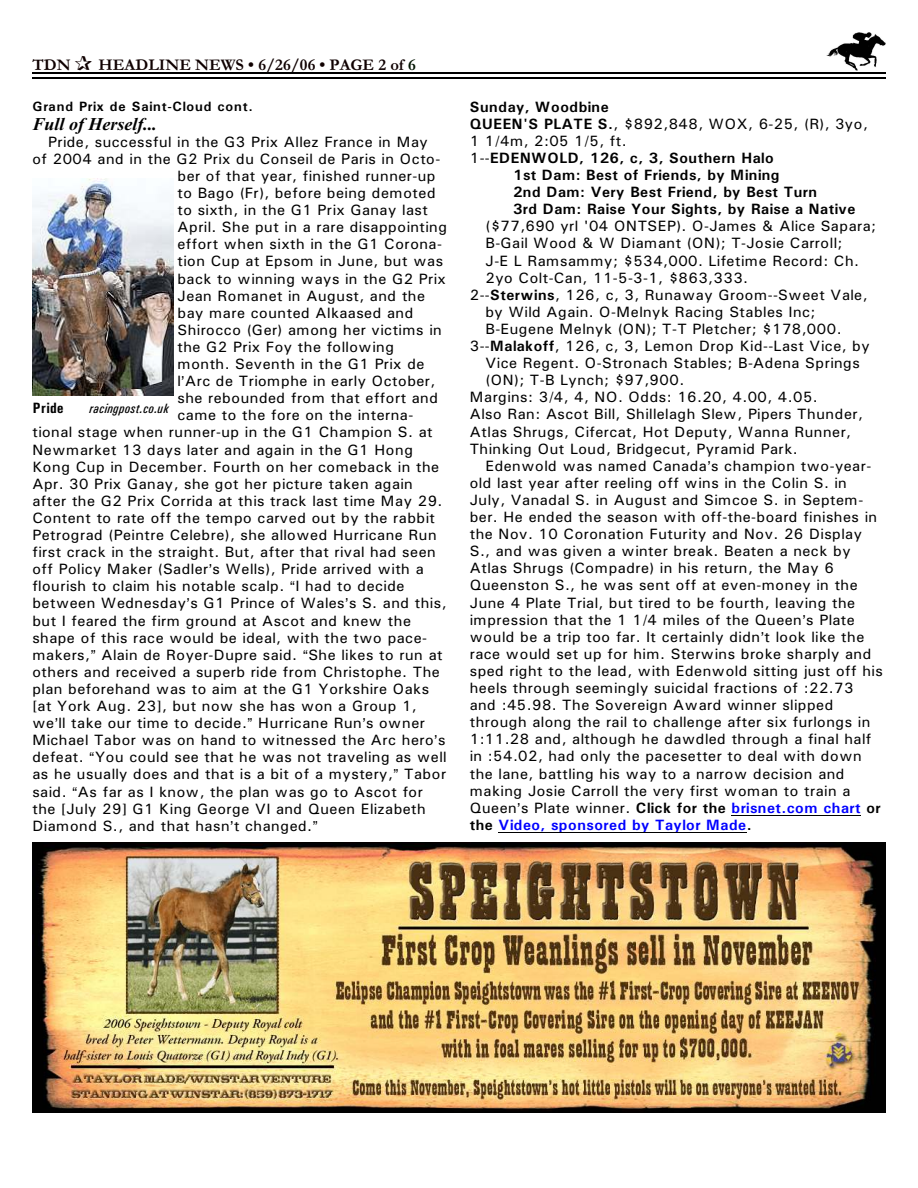
<style>
.page{position:relative;width:918px;height:1188px;background:#fff}
.page>*{position:absolute;margin:0;border:0;box-sizing:border-box;transform-origin:0 0}
.t1{font:italic 700 18px "Times New Roman";color:#000}
.t2{font:700 16.5px "Garamond";letter-spacing:.005em;color:#0f0000}
.t3{font:15px "Univers";letter-spacing:.03em;color:#000}
.t4{font:700 15px "Univers";letter-spacing:.035em;color:#000}
.t5{font:700 15px "Univers";letter-spacing:.04em;color:#00f}
.t6{font:700 15px "Univers Condensed";letter-spacing:.025em;color:#000}
.t7{font:700 13.5px "Univers";letter-spacing:.065em;color:#000}
.t8{font:italic 13.5px "Univers Condensed";letter-spacing:.02em;color:#000}
.s1{color:#001400}
.s2{font-weight:700}
.s3{font-weight:400}
.s4{font-weight:700;color:#00f}
.s5{color:#000}
</style>
<div class="page">
<img style="left:826px;top:32px;width:60px;height:38px">
<hr style="left:32px;top:72px;width:853px;height:1px;background:#000">
<hr style="left:32px;top:77px;width:853px;height:2px;background:#000">
<hr style="left:732px;top:815px;width:129px;height:1px;background:#000">
<hr style="left:499px;top:832px;width:248px;height:1px;background:#000">
<img style="left:32px;top:842px;width:854px;height:270px">
<img style="left:33px;top:179px;width:140px;height:217px">
<p class="t2" style="left:32px;top:59px;width:40px">TDN</p>
<p class="t2" style="left:98px;top:59px;width:319px">HEADLINE NEWS • 6/26/06 • PAGE 2 of <span class="s1">6</span></p>
<p class="t7" style="left:32px;top:102px;width:222px">Grand Prix de Saint-Cloud cont.</p>
<p class="t1" style="left:32px;top:118px;width:126px">Full of Herself...</p>
<p class="t3" style="left:48px;top:136px;width:381px">Pride, successful in the G3 Prix Allez France in May</p>
<p class="t3" style="left:32px;top:153px;width:410px">of 2004 and in the G2 Prix du Conseil de Paris in Octo-</p>
<p class="t3" style="left:177px;top:171px;width:260px">ber of that year, finished runner-up</p>
<p class="t3" style="left:177px;top:188px;width:260px">to Bago (Fr), before being demoted</p>
<p class="t3" style="left:177px;top:205px;width:252px">to sixth, in the G1 Prix Ganay last</p>
<p class="t3" style="left:177px;top:222px;width:271px">April. She put in a rare disappointing</p>
<p class="t3" style="left:177px;top:239px;width:266px">effort when sixth in the G1 Corona-</p>
<p class="t3" style="left:177px;top:256px;width:267px">tion Cup at Epsom in June, but was</p>
<p class="t3" style="left:177px;top:273px;width:270px">back to winning ways in the G2 Prix</p>
<p class="t3" style="left:177px;top:290px;width:249px">Jean Romanet in August, and the</p>
<p class="t3" style="left:177px;top:307px;width:237px">bay mare counted Alkaased and</p>
<p class="t3" style="left:177px;top:324px;width:266px">Shirocco (Ger) among her victims in</p>
<p class="t3" style="left:177px;top:342px;width:218px">the G2 Prix Foy the following</p>
<p class="t3" style="left:177px;top:359px;width:249px">month. Seventh in the G1 Prix de</p>
<p class="t3" style="left:177px;top:376px;width:260px">l Arc de Triomphe in early October,</p>
<p class="t3" style="left:177px;top:393px;width:262px">she rebounded from that effort and</p>
<p class="t3" style="left:177px;top:410px;width:237px">came to the fore on the interna-</p>
<p class="t3" style="left:32px;top:427px;width:402px">tional stage when runner-up in the G1 Champion S. at</p>
<p class="t3" style="left:32px;top:444px;width:382px">Newmarket 13 days later and again in the G1 Hong</p>
<p class="t3" style="left:32px;top:461px;width:408px">Kong Cup in December. Fourth on her comeback in the</p>
<p class="t3" style="left:32px;top:478px;width:382px">Apr. 30 Prix Ganay, she got her picture taken again</p>
<p class="t3" style="left:32px;top:495px;width:412px">after the G2 Prix Corrida at this track last time May 29.</p>
<p class="t3" style="left:32px;top:513px;width:404px">Content to rate off the tempo carved out by the rabbit</p>
<p class="t3" style="left:32px;top:530px;width:406px">Petrograd (Peintre Celebre), she allowed Hurricane Run</p>
<p class="t3" style="left:32px;top:547px;width:405px">first crack in the straight. But, after that rival had seen</p>
<p class="t3" style="left:32px;top:564px;width:393px">off Policy Maker (Sadler s Wells), Pride arrived with a</p>
<p class="t3" style="left:32px;top:581px;width:374px">flourish to claim his notable scalp. I had to decide</p>
<p class="t3" style="left:32px;top:598px;width:416px">between Wednesday s G1 Prince of Wales s S. and this,</p>
<p class="t3" style="left:32px;top:615px;width:380px">but I feared the firm ground at Ascot and knew the</p>
<p class="t3" style="left:32px;top:632px;width:396px">shape of this race would be ideal, with the two pace-</p>
<p class="t3" style="left:32px;top:649px;width:412px">makers, Alain de Royer-Dupre said. She likes to run at</p>
<p class="t3" style="left:32px;top:666px;width:409px">others and received a superb ride from Christophe. The</p>
<p class="t3" style="left:32px;top:684px;width:398px">plan beforehand was to aim at the G1 Yorkshire Oaks</p>
<p class="t3" style="left:32px;top:701px;width:386px">[at York Aug. 23], but now she has won a Group 1,</p>
<p class="t3" style="left:32px;top:718px;width:394px">we ll take our time to decide. Hurricane Run s owner</p>
<p class="t3" style="left:32px;top:735px;width:415px">Michael Tabor was on hand to witnessed the Arc hero s</p>
<p class="t3" style="left:32px;top:752px;width:416px">defeat. You could see that he was not traveling as well</p>
<p class="t3" style="left:32px;top:769px;width:415px">as he usually does and that is a bit of a mystery, Tabor</p>
<p class="t3" style="left:32px;top:786px;width:392px">said. As far as I know, the plan was go to Ascot for</p>
<p class="t3" style="left:32px;top:803px;width:395px">the [July 29] G1 King George VI and Queen Elizabeth</p>
<p class="t3" style="left:32px;top:820px;width:281px">Diamond S., and that hasn t changed.</p>
<p class="t6" style="left:33px;top:403px;width:32px">Pride</p>
<p class="t8" style="left:89px;top:404px;width:81px">racingpost.co.uk</p>
<p class="t4" style="left:470px;top:102px;width:141px">Sunday, Woodbine</p>
<p class="t3" style="left:470px;top:119px;width:400px"><span class="s2">QUEEN'S PLATE S.</span>, $892,848, WOX, 6-25, (R), 3yo,</p>
<p class="t3" style="left:470px;top:136px;width:159px">1 1/4m, 2:05 1/5, ft.</p>
<p class="t4" style="left:470px;top:153px;width:305px"><span class="s3">1--</span>EDENWOLD, 126, c, 3, Southern Halo</p>
<p class="t4" style="left:513px;top:170px;width:268px">1st Dam: Best of Friends, by Mining</p>
<p class="t4" style="left:513px;top:187px;width:306px">2nd Dam: Very Best Friend, by Best Turn</p>
<p class="t4" style="left:513px;top:204px;width:344px">3rd Dam: Raise Your Sights, by Raise a Native</p>
<p class="t3" style="left:485px;top:221px;width:392px">($77,690 yrl '04 ONTSEP). O-James &amp; Alice Sapara;</p>
<p class="t3" style="left:485px;top:238px;width:358px">B-Gail Wood &amp; W Diamant (ON); T-Josie Carroll;</p>
<p class="t3" style="left:485px;top:255px;width:375px">J-E L Ramsammy; $534,000. Lifetime Record: Ch.</p>
<p class="t3" style="left:485px;top:272px;width:264px">2yo Colt-Can, 11-5-3-1, $863,333.</p>
<p class="t3" style="left:470px;top:289px;width:399px">2--<span class="s2">Sterwins</span>, 126, c, 3, Runaway Groom--Sweet Vale,</p>
<p class="t3" style="left:485px;top:306px;width:332px">by Wild Again. O-Melnyk Racing Stables Inc;</p>
<p class="t3" style="left:485px;top:324px;width:358px">B-Eugene Melnyk (ON); T-T Pletcher; $178,000.</p>
<p class="t3" style="left:470px;top:341px;width:402px">3--<span class="s2">Malakoff</span>, 126, c, 3, Lemon Drop Kid--Last Vice, by</p>
<p class="t3" style="left:485px;top:358px;width:376px">Vice Regent. O-Stronach Stables; B-Adena Springs</p>
<p class="t3" style="left:485px;top:375px;width:200px">(ON); T-B Lynch; $97,900.</p>
<p class="t3" style="left:470px;top:392px;width:350px">Margins: 3/4, 4, NO. Odds: 16.20, 4.00, 4.05.</p>
<p class="t3" style="left:470px;top:409px;width:395px">Also Ran: Ascot Bill, Shillelagh Slew, Pipers Thunder,</p>
<p class="t3" style="left:470px;top:426px;width:383px">Atlas Shrugs, Cifercat, Hot Deputy, Wanna Runner,</p>
<p class="t3" style="left:470px;top:443px;width:330px">Thinking Out Loud, Bridgecut, Pyramid Park.</p>
<p class="t3" style="left:485px;top:460px;width:387px">Edenwold was named Canada s champion two-year-</p>
<p class="t3" style="left:470px;top:477px;width:378px">old last year after reeling off wins in the Colin S. in</p>
<p class="t3" style="left:470px;top:495px;width:395px">July, Vanadal S. in August and Simcoe S. in Septem-</p>
<p class="t3" style="left:470px;top:512px;width:409px">ber. He ended the season with off-the-board finishes in</p>
<p class="t3" style="left:470px;top:529px;width:394px">the Nov. 10 Coronation Futurity and Nov. 26 Display</p>
<p class="t3" style="left:470px;top:546px;width:382px">S., and was given a winter break. Beaten a neck by</p>
<p class="t3" style="left:470px;top:563px;width:366px">Atlas Shrugs (Compadre) in his return, the May 6</p>
<p class="t3" style="left:470px;top:580px;width:390px">Queenston S., he was sent off at even-money in the</p>
<p class="t3" style="left:470px;top:597px;width:387px">June 4 Plate Trial, but tired to be fourth, leaving the</p>
<p class="t3" style="left:470px;top:614px;width:387px">impression that the 1 1/4 miles of the Queen s Plate</p>
<p class="t3" style="left:470px;top:631px;width:396px">would be a trip too far. It certainly didn t look like the</p>
<p class="t3" style="left:470px;top:648px;width:403px">race would set up for him. Sterwins broke sharply and</p>
<p class="t3" style="left:470px;top:666px;width:415px">sped right to the lead, with Edenwold sitting just off his</p>
<p class="t3" style="left:470px;top:683px;width:385px">heels through seemingly suicidal fractions of :22.73</p>
<p class="t3" style="left:470px;top:700px;width:365px">and :45.98. The Sovereign Award winner slipped</p>
<p class="t3" style="left:470px;top:717px;width:402px">through along the rail to challenge after six furlongs in</p>
<p class="t3" style="left:470px;top:734px;width:403px">1:11.28 and, although he dawdled through a final half</p>
<p class="t3" style="left:470px;top:751px;width:394px">in :54.02, had only the pacesetter to deal with down</p>
<p class="t3" style="left:470px;top:768px;width:376px">the lane, battling his way to a narrow decision and</p>
<p class="t3" style="left:470px;top:785px;width:382px">making Josie Carroll the very first woman to train a</p>
<p class="t3" style="left:470px;top:802px;width:413px">Queen s Plate winner. <span class="s2">Click for the</span> <span class="s4">brisnet.com chart</span> <span class="s2">or</span></p>
<p class="t5" style="left:470px;top:819px;width:284px"><span class="s5">the</span> Video, sponsored by Taylor Made<span class="s5">.</span></p>
</div>
